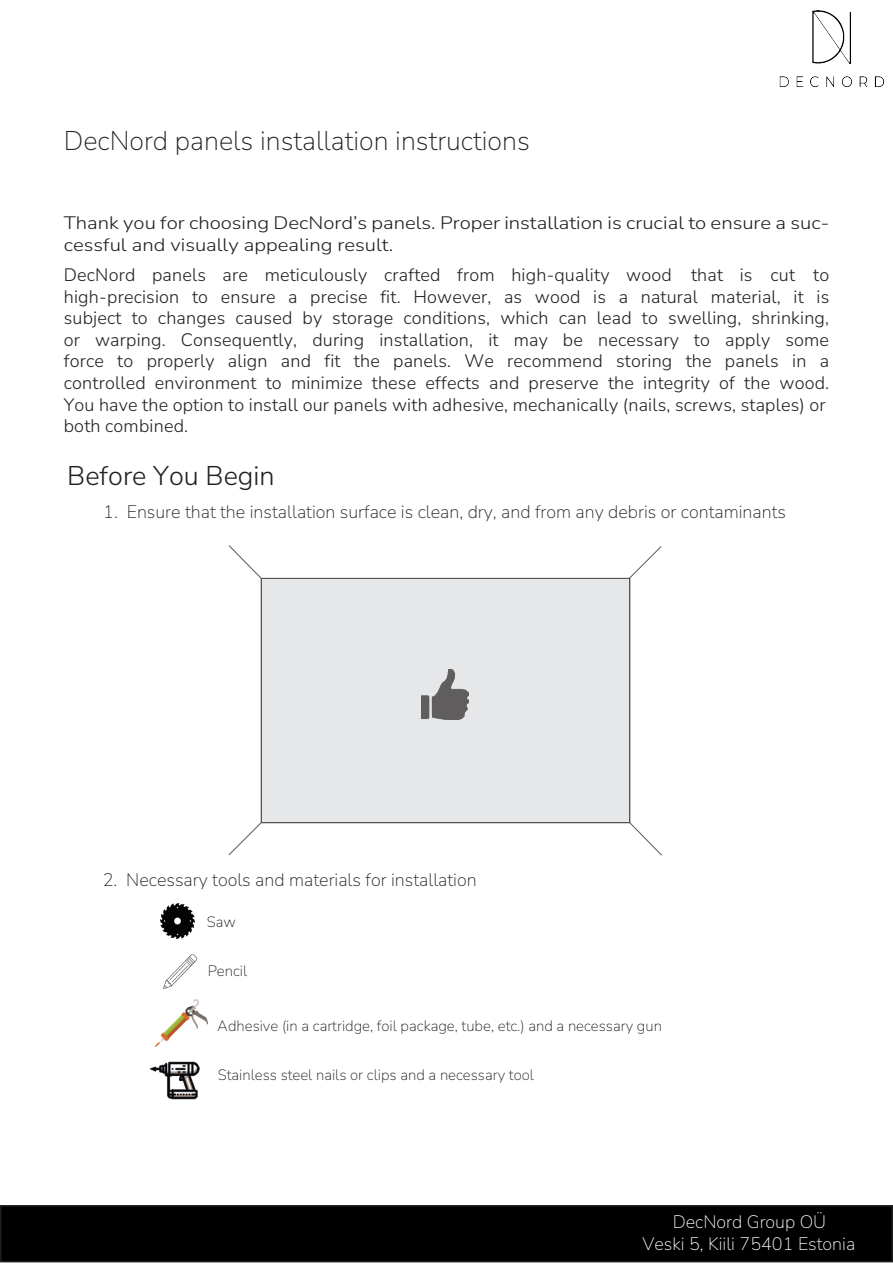
<style>
.page{position:relative;width:893px;height:1263px;background:#fff}
.page>*{position:absolute;margin:0;border:0;box-sizing:border-box;transform-origin:0 0}
.t1{font:200 27px "Nunito Sans 12 pt";color:#231f20}
.t2{font:200 18px/21.6px "Nunito Sans 12 pt";letter-spacing:.01em;color:#231f20}
.t3{font:200 18px/21.6px "Nunito Sans 12 pt";letter-spacing:.01em;color:#231f20;scale:1.13 1}
.t4{font:200 18px/21.6px "Nunito Sans 12 pt";color:#fff;text-align:center}
.t5{font:200 15px "Nunito Sans 12 pt";color:#231f20}
</style>
<div class="page">
<div style="left:1px;top:1206px;width:891px;height:56px;background:#000"></div>
<div style="left:0;top:1205px;width:893px;height:57px;border:2px solid #231f20"></div>
<img style="left:779px;top:11px;width:105px;height:76px">
<div style="left:261px;top:578px;width:369px;height:245px;background:#e6e7e9"></div>
<img style="left:421px;top:670px;width:47px;height:49px">
<div style="left:261px;top:578px;width:369px;height:245px;border:1px solid #57585a"></div>
<svg style="left:628px;top:546px;width:34px;height:33px"></svg>
<svg style="left:229px;top:545px;width:33px;height:34px"></svg>
<svg style="left:629px;top:822px;width:33px;height:34px"></svg>
<svg style="left:228px;top:822px;width:34px;height:33px"></svg>
<img style="left:161px;top:904px;width:33px;height:35px">
<img style="left:155px;top:999px;width:53px;height:48px">
<img style="left:163px;top:954px;width:34px;height:35px">
<img style="left:149px;top:1061px;width:51px;height:39px">
<h1 class="t1" style="left:64px;top:122px;width:468px">DecNord panels installation instructions</h1>
<p class="t3" style="left:64px;top:212px;width:679px">Thank you for choosing DecNord’s panels. Proper installation is crucial to ensure a suc&shy;cessful and visually appealing result.</p>
<p class="t2" style="left:64px;top:263px;width:767px">DecNord panels are meticulously crafted from high-quality wood that is cut to high-precision to ensure a precise fit. However, as wood is a natural material, it is subject to changes caused by storage conditions, which can lead to swelling, shrinking, or warping. Consequently, during installation, it may be necessary to apply some force to properly align and fit the panels. We recommend storing the panels in a controlled environment to minimize these effects and preserve the integrity of the wood.<br>You have the option to install our panels with adhesive, mechanically (nails, screws, staples) or both combined.</p>
<h1 class="t1" style="left:67px;top:457px;width:209px">Before You Begin</h1>
<p class="t2" style="left:103px;top:500px;width:684px">1. Ensure that the installation surface is clean, dry, and from any debris or contaminants</p>
<p class="t2" style="left:103px;top:869px;width:375px">2. Necessary tools and materials for installation</p>
<p class="t5" style="left:207px;top:911px;width:31px">Saw</p>
<p class="t5" style="left:208px;top:960px;width:41px">Pencil</p>
<p class="t5" style="left:217px;top:1015px;width:446px">Adhesive (in a cartridge, foil package, tube, etc.) and a necessary gun</p>
<p class="t5" style="left:218px;top:1064px;width:318px">Stainless steel nails or clips and a necessary tool</p>
<p class="t4" style="left:642px;top:1211px;width:214px">DecNord Group OÜ<br>Veski 5, Kiili 75401 Estonia</p>
</div>
